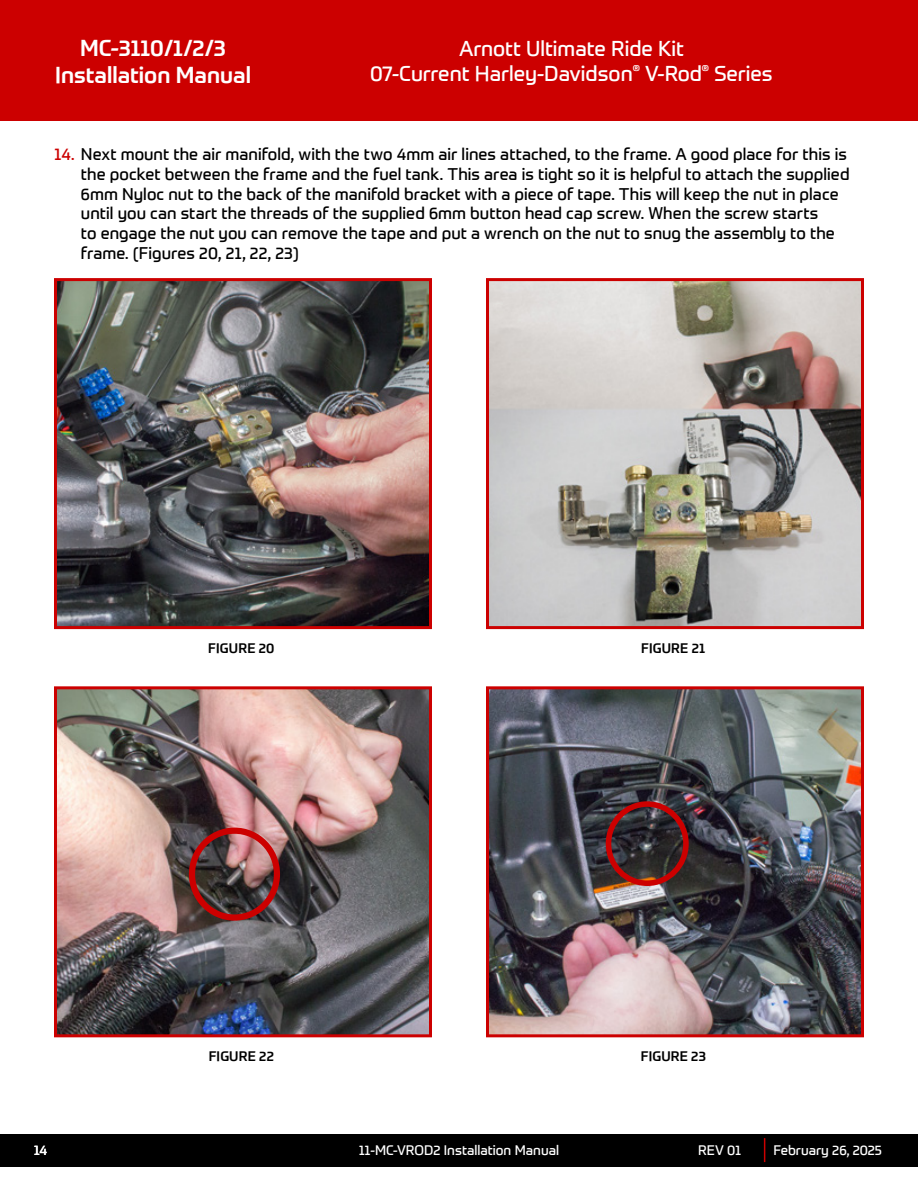
<style>
.page{position:relative;width:918px;height:1188px;background:#fff}
.page>*{position:absolute;margin:0;border:0;box-sizing:border-box;transform-origin:0 0}
.t1{font:500 22.5px/27px "Prometo";color:#fff;text-align:center}
.t2{font:21px/25.2px "Prometo";color:#fff;text-align:center}
.t3{font:16.5px/19.8px "Prometo";letter-spacing:.005em;color:#000}
.t4{font:13.5px "Prometo";color:#fff}
.t5{font:500 13.5px "Prometo";letter-spacing:.015em;color:#000}
.s1{color:#c00}
</style>
<div class="page">
<div style="left:0;top:1134px;width:918px;height:32px;background:#000"></div>
<svg style="left:764px;top:1138px;width:1px;height:24px"></svg>
<img style="left:58px;top:282px;width:370px;height:343px">
<div style="left:54px;top:278px;width:378px;height:351px;border:3px solid #c00"></div>
<img style="left:490px;top:282px;width:370px;height:343px">
<div style="left:486px;top:278px;width:378px;height:351px;border:3px solid #c00"></div>
<img style="left:58px;top:690px;width:370px;height:343px">
<div style="left:189px;top:828px;width:91px;height:93px;border:6px solid #c00;border-radius:50%"></div>
<div style="left:54px;top:686px;width:378px;height:351px;border:3px solid #c00"></div>
<img style="left:490px;top:690px;width:370px;height:343px">
<div style="left:606px;top:801px;width:83px;height:85px;border:6px solid #c00;border-radius:50%"></div>
<div style="left:486px;top:686px;width:378px;height:351px;border:3px solid #c00"></div>
<div style="left:0;top:0;width:918px;height:120px;background:#c00"></div>
<h1 class="t1" style="left:55px;top:34px;width:197px">MC-3110/1/2/3<br>Installation Manual</h1>
<p class="t2" style="left:370px;top:35px;width:404px">Arnott Ultimate Ride Kit<br>07-Current Harley-Davidson<sup>®</sup> V-Rod<sup>®</sup> Series</p>
<p class="t3" style="left:81px;top:144px;width:770px;text-indent:-27px"><span class="s1">14.</span> Next mount the air manifold, with the two 4mm air lines attached, to the frame. A good place for this is the pocket between the frame and the fuel tank. This area is tight so it is helpful to attach the supplied 6mm Nyloc nut to the back of the manifold bracket with a piece of tape. This will keep the nut in place until you can start the threads of the supplied 6mm button head cap screw. When the screw starts<br>to engage the nut you can remove the tape and put a wrench on the nut to snug the assembly to the frame. (Figures 20, 21, 22, 23)</p>
<p class="t5" style="left:208px;top:640px;width:68px">FIGURE 20</p>
<p class="t5" style="left:641px;top:640px;width:66px">FIGURE 21</p>
<p class="t5" style="left:209px;top:1048px;width:67px">FIGURE 22</p>
<p class="t5" style="left:641px;top:1048px;width:67px">FIGURE 23</p>
<p class="t4" style="left:375px;top:1142px;width:170px">XX-xxxx Installation Manual</p>
<p class="t4" style="left:698px;top:1142px;width:45px">REV 01</p>
<p class="t4" style="left:774px;top:1142px;width:110px">February 26, 2025</p>
<p class="t4" style="left:34px;top:1142px;width:15px">14</p>
<p class="t4" style="left:359px;top:1142px;width:202px">11-MC VROD2 Installation Manual</p>
</div>
